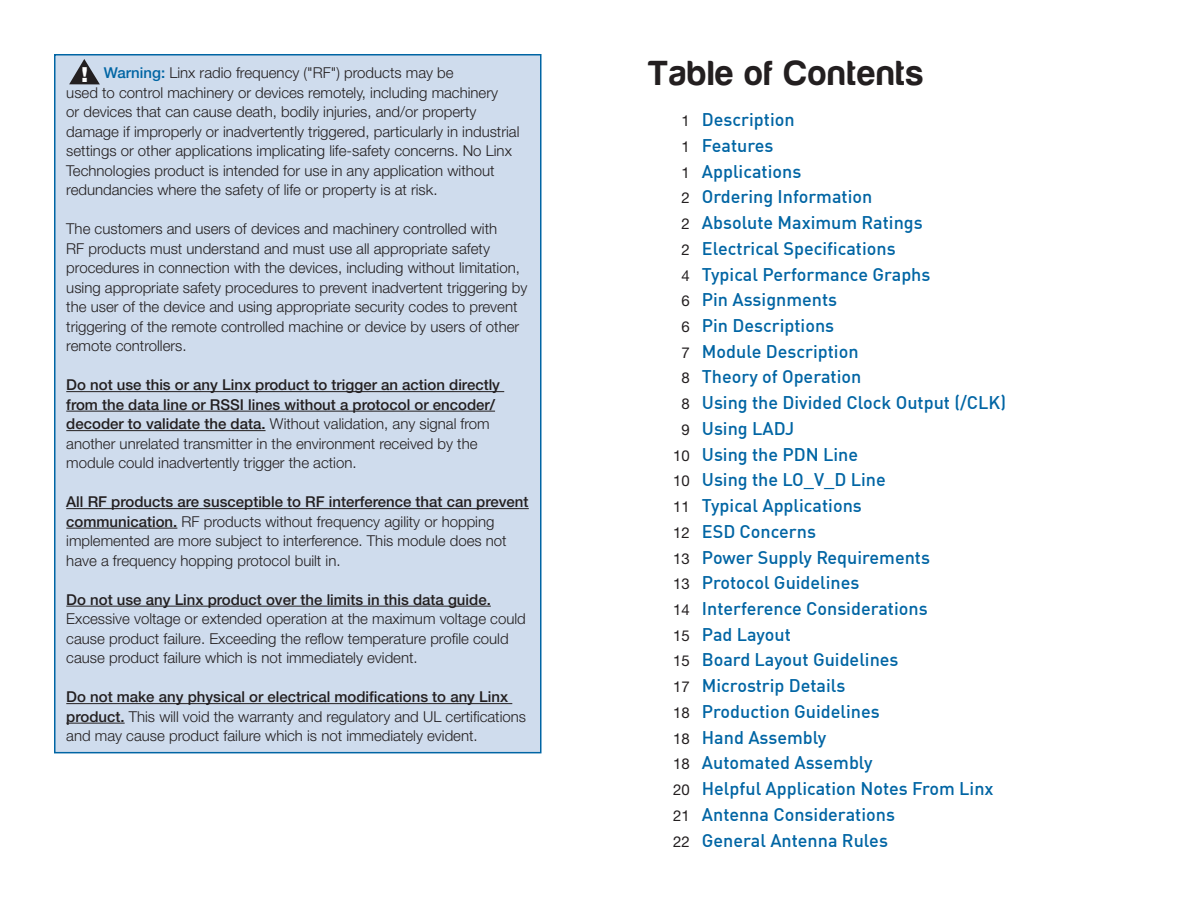
<style>
.page{position:relative;width:1188px;height:918px;background:#fff}
.page>*{position:absolute;margin:0;border:0;box-sizing:border-box;transform-origin:0 0}
.t1{font:36px "Harabara";letter-spacing:.05em;color:#231f20}
.t2{font:900 20.85px "Helvetica Neue";color:#fff}
.t3{font:500 18px "DIN Offc";color:#0065a4}
.t4{font:300 15px/19.5px "Helvetica Neue";color:#231f20}
.t5{font:500 15px/19.5px "Helvetica Neue";color:#231f20}
.s1{font-weight:500;color:#0065a4}
.s2{font-weight:300}
.s3{font-weight:500}
.s4{font-family:"Helvetica Neue";font-weight:400;font-size:15px;color:#231f20}
</style>
<div class="page">
<div style="left:55px;top:55px;width:486px;height:698px;background:#cfdced"></div>
<hr style="left:66px;top:391px;width:438px;height:1px;background:#231f20">
<hr style="left:66px;top:411px;width:429px;height:1px;background:#231f20">
<hr style="left:66px;top:430px;width:200px;height:1px;background:#231f20">
<hr style="left:66px;top:508px;width:463px;height:1px;background:#231f20">
<hr style="left:66px;top:528px;width:111px;height:1px;background:#231f20">
<hr style="left:66px;top:606px;width:425px;height:1px;background:#231f20">
<hr style="left:66px;top:703px;width:446px;height:1px;background:#231f20">
<hr style="left:66px;top:723px;width:59px;height:1px;background:#231f20">
<div style="left:54px;top:54px;width:488px;height:699px;border:2px solid #0065a4"></div>
<svg style="left:69px;top:59px;width:31px;height:25px"></svg>
<p class="t4" style="left:66px;top:64px;width:455px;text-indent:38px"><span class="s1">Warning:</span> Linx radio frequency ("RF") products may be<br>used to control machinery or devices remotely, including machinery<br>or devices that can cause death, bodily injuries, and/or property damage if improperly or inadvertently triggered, particularly in industrial settings or other applications implicating life-safety concerns. No Linx Technologies product is intended for use in any application without redundancies where the safety of life or property is at risk.</p>
<p class="t4" style="left:66px;top:220px;width:462px">The customers and users of devices and machinery controlled with<br>RF products must understand and must use all appropriate safety procedures in connection with the devices, including without limitation, using appropriate safety procedures to prevent inadvertent triggering by the user of the device and using appropriate security codes to prevent triggering of the remote controlled machine or device by users of other remote controllers.</p>
<p class="t5" style="left:66px;top:376px;width:435px">Do not use this or any Linx product to trigger an action directly from the data line or RSSI lines without a protocol or encoder/ decoder to validate the data. <span class="s2">Without validation, any signal from another unrelated transmitter in the environment received by the module could inadvertently trigger the action.</span></p>
<p class="t4" style="left:66px;top:493px;width:464px"><span class="s3">All RF products are susceptible to RF interference that can prevent communication.</span> RF products without frequency agility or hopping implemented are more subject to interference. This module does not have a frequency hopping protocol built in.</p>
<p class="t5" style="left:66px;top:591px;width:426px">Do not use any Linx product over the limits in this data guide.</p>
<p class="t4" style="left:66px;top:610px;width:461px">Excessive voltage or extended operation at the maximum voltage could cause product failure. Exceeding the reflow temperature profile could cause product failure which is not immediately evident.</p>
<p class="t4" style="left:66px;top:688px;width:461px"><span class="s3">Do not make any physical or electrical modifications to any Linx product.</span> This will void the warranty and regulatory and UL certifications and may cause product failure which is not immediately evident.</p>
<h2 class="t2" style="left:82px;top:63px;width:8px">!</h2>
<h1 class="t1" style="left:648px;top:51px;width:277px">Table of Contents</h1>
<p class="t3" style="left:682px;top:112px;width:115px"><span class="s4">1</span> Description</p>
<p class="t3" style="left:682px;top:137px;width:94px"><span class="s4">1</span> Features</p>
<p class="t3" style="left:682px;top:163px;width:121px"><span class="s4">1</span> Applications</p>
<p class="t3" style="left:682px;top:189px;width:192px"><span class="s4">2</span> Ordering Information</p>
<p class="t3" style="left:682px;top:215px;width:243px"><span class="s4">2</span> Absolute Maximum Ratings</p>
<p class="t3" style="left:682px;top:237px;width:216px"><span class="s4">2</span> Electrical Specifications</p>
<p class="t3" style="left:682px;top:266px;width:251px"><span class="s4">4</span> Typical Performance Graphs</p>
<p class="t3" style="left:682px;top:292px;width:157px"><span class="s4">6</span> Pin Assignments</p>
<p class="t3" style="left:682px;top:318px;width:154px"><span class="s4">6</span> Pin Descriptions</p>
<p class="t3" style="left:682px;top:343px;width:179px"><span class="s4">7</span> Module Description</p>
<p class="t3" style="left:682px;top:369px;width:181px"><span class="s4">8</span> Theory of Operation</p>
<p class="t3" style="left:682px;top:395px;width:326px"><span class="s4">8</span> Using the Divided Clock Output (/CLK)</p>
<p class="t3" style="left:682px;top:420px;width:114px"><span class="s4">9</span> Using LADJ</p>
<p class="t3" style="left:673px;top:446px;width:187px"><span class="s4">10</span> Using the PDN Line</p>
<p class="t3" style="left:673px;top:472px;width:214px"><span class="s4">10</span> Using the LO_V_D Line</p>
<p class="t3" style="left:673px;top:498px;width:190px"><span class="s4">11</span> Typical Applications</p>
<p class="t3" style="left:673px;top:523px;width:144px"><span class="s4">12</span> ESD Concerns</p>
<p class="t3" style="left:673px;top:549px;width:258px"><span class="s4">13</span> Power Supply Requirements</p>
<p class="t3" style="left:673px;top:575px;width:188px"><span class="s4">13</span> Protocol Guidelines</p>
<p class="t3" style="left:673px;top:601px;width:256px"><span class="s4">14</span> Interference Considerations</p>
<p class="t3" style="left:673px;top:626px;width:119px"><span class="s4">15</span> Pad Layout</p>
<p class="t3" style="left:673px;top:652px;width:227px"><span class="s4">15</span> Board Layout Guidelines</p>
<p class="t3" style="left:673px;top:678px;width:174px"><span class="s4">17</span> Microstrip Details</p>
<p class="t3" style="left:673px;top:703px;width:208px"><span class="s4">18</span> Production Guidelines</p>
<p class="t3" style="left:673px;top:729px;width:155px"><span class="s4">18</span> Hand Assembly</p>
<p class="t3" style="left:673px;top:755px;width:201px"><span class="s4">18</span> Automated Assembly</p>
<p class="t3" style="left:673px;top:781px;width:322px"><span class="s4">20</span> Helpful Application Notes From Linx</p>
<p class="t3" style="left:673px;top:806px;width:223px"><span class="s4">21</span> Antenna Considerations</p>
<p class="t3" style="left:673px;top:832px;width:216px"><span class="s4">22</span> General Antenna Rules</p>
</div>
